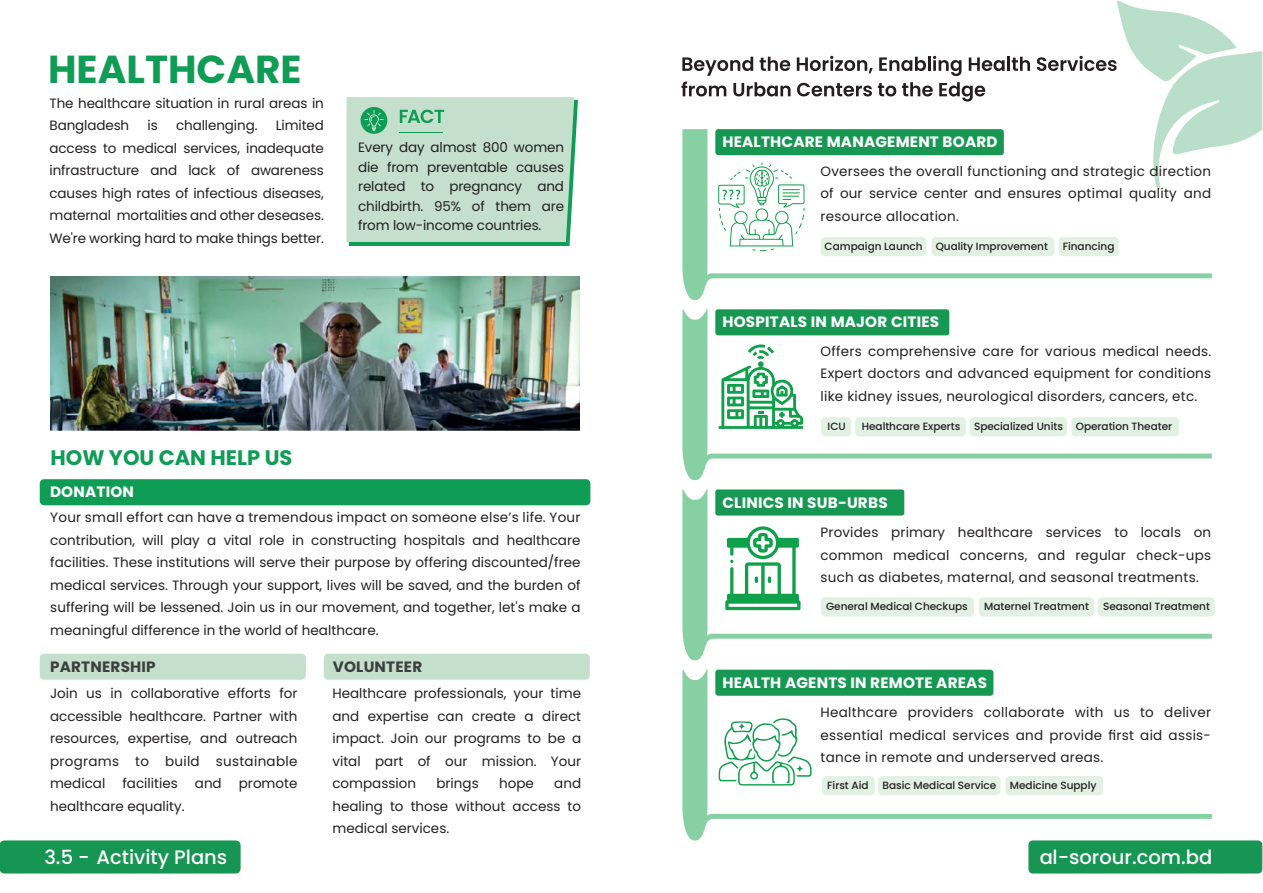
<style>
.page{position:relative;width:1263px;height:893px;background:#fff}
.page>*{position:absolute;margin:0;border:0;box-sizing:border-box;transform-origin:0 0}
.t1{font:700 39px "Poppins";color:#0f9c55}
.t2{font:700 21px "Poppins";color:#0f9c55}
.t3{font:500 19.5px "Poppins";color:#fff}
.t4{font:700 15px "Poppins";letter-spacing:.015em;color:#fff}
.t5{font:700 15px "Poppins";letter-spacing:.015em;color:#3e3e3f}
.t6{font:13.5px/22.5px "Poppins";color:#231f20;text-align:justify}
.t7{font:500 10.5px "Poppins";color:#231f20}
</style>
<div class="page">
<div style="left:0;top:840px;width:241px;height:33px;background:#169652;border-radius:5px"></div>
<div style="left:1028px;top:840px;width:234px;height:33px;background:#169652;border-radius:4px"></div>
<svg style="left:797px;top:56px;width:76px;height:17px"></svg>
<svg style="left:879px;top:57px;width:47px;height:14px"></svg>
<hr style="left:928px;top:57px;width:3px;height:14px;background:#231f20">
<svg style="left:933px;top:56px;width:28px;height:20px"></svg>
<svg style="left:969px;top:57px;width:35px;height:14px"></svg>
<hr style="left:1007px;top:57px;width:3px;height:14px;background:#231f20">
<svg style="left:1012px;top:57px;width:18px;height:14px"></svg>
<svg style="left:681px;top:57px;width:109px;height:39px"></svg>
<svg style="left:797px;top:83px;width:75px;height:13px"></svg>
<svg style="left:878px;top:83px;width:18px;height:13px"></svg>
<svg style="left:902px;top:82px;width:31px;height:14px"></svg>
<svg style="left:939px;top:82px;width:46px;height:20px"></svg>
<svg style="left:1037px;top:1px;width:225px;height:146px"></svg>
<svg style="left:682px;top:129px;width:530px;height:171px"></svg>
<div style="left:715px;top:129px;width:289px;height:26px;background:#169853;border-radius:3px"></div>
<div style="left:820px;top:237px;width:106px;height:19px;background:#e3f1e5;border-radius:4px"></div>
<div style="left:931px;top:237px;width:123px;height:19px;background:#e3f1e5;border-radius:4px"></div>
<div style="left:1059px;top:237px;width:60px;height:19px;background:#e3f1e5;border-radius:4px"></div>
<svg style="left:718px;top:162px;width:87px;height:89px"></svg>
<svg style="left:682px;top:309px;width:530px;height:171px"></svg>
<div style="left:715px;top:309px;width:234px;height:26px;background:#169853;border-radius:3px"></div>
<div style="left:821px;top:417px;width:30px;height:19px;background:#e3f1e5;border-radius:4px"></div>
<div style="left:855px;top:417px;width:111px;height:19px;background:#e3f1e5;border-radius:4px"></div>
<div style="left:969px;top:417px;width:98px;height:19px;background:#e3f1e5;border-radius:4px"></div>
<div style="left:1071px;top:417px;width:108px;height:19px;background:#e3f1e5;border-radius:4px"></div>
<svg style="left:682px;top:489px;width:530px;height:171px"></svg>
<div style="left:715px;top:489px;width:189px;height:27px;background:#169853;border-radius:2px"></div>
<div style="left:821px;top:597px;width:153px;height:20px;background:#e3f1e5;border-radius:4px"></div>
<div style="left:979px;top:597px;width:115px;height:20px;background:#e3f1e5;border-radius:4px"></div>
<div style="left:1098px;top:597px;width:117px;height:20px;background:#e3f1e5;border-radius:4px"></div>
<svg style="left:725px;top:526px;width:75px;height:84px"></svg>
<svg style="left:682px;top:670px;width:530px;height:170px"></svg>
<div style="left:715px;top:670px;width:278px;height:26px;background:#169853;border-radius:3px"></div>
<svg style="left:719px;top:718px;width:92px;height:67px"></svg>
<div style="left:822px;top:776px;width:53px;height:19px;background:#e3f1e5;border-radius:4px"></div>
<div style="left:878px;top:776px;width:122px;height:19px;background:#e3f1e5;border-radius:4px"></div>
<div style="left:1005px;top:776px;width:98px;height:19px;background:#e3f1e5;border-radius:4px"></div>
<div style="left:40px;top:479px;width:550px;height:26px;background:#0f9c55;border-radius:4px"></div>
<img style="left:50px;top:276px;width:530px;height:154px">
<svg style="left:346px;top:97px;width:232px;height:149px;background:#b9dbc5"></svg>
<div style="left:40px;top:654px;width:266px;height:26px;background:#c4e0cd;border-radius:4px"></div>
<div style="left:324px;top:654px;width:266px;height:26px;background:#c4e0cd;border-radius:4px"></div>
<h1 class="t1" style="left:48px;top:47px;width:255px">HEALTHCARE</h1>
<p class="t6" style="left:50px;top:92px;width:276px">The healthcare situation in rural areas in<br>Bangladesh</p>
<p class="t6" style="left:50px;top:114px;width:276px;text-indent:226px">Limited access to medical services, inadequate infrastructure and lack of awareness causes high rates of infectious diseases, maternal mortalities and other deseases.<br>We're working hard to make things better.</p>
<p class="t6" style="left:148px;top:114px;width:12px">is</p>
<p class="t6" style="left:176px;top:114px;width:83px">challenging.</p>
<p class="t6" style="left:358px;top:138px;width:207px;line-height:19.5px">Every day almost 800 women die from preventable causes related to pregnancy and childbirth. 95% of them are from low-income countries.</p>
<h2 class="t2" style="left:51px;top:445px;width:243px">HOW YOU CAN HELP US</h2>
<p class="t4" style="left:50px;top:483px;width:86px">DONATION</p>
<p class="t6" style="left:50px;top:506px;width:532px">Your small effort can have a tremendous impact on someone else’s life. Your contribution, will play a vital role in constructing hospitals and healthcare facilities. These institutions will serve their purpose by offering discounted/free medical services. Through your support, lives will be saved, and the burden of suffering will be lessened. Join us in our movement, and together, let's make a meaningful difference in the world of healthcare.</p>
<p class="t5" style="left:50px;top:658px;width:107px">PARTNERSHIP</p>
<p class="t6" style="left:50px;top:682px;width:249px">Join us in collaborative efforts for accessible healthcare. Partner with resources, expertise, and outreach programs to build sustainable medical</p>
<p class="t6" style="left:122px;top:773px;width:57px">facilities</p>
<p class="t6" style="left:195px;top:773px;width:28px">and</p>
<p class="t6" style="left:239px;top:773px;width:60px">promote</p>
<p class="t6" style="left:50px;top:795px;width:136px">healthcare equality.</p>
<p class="t5" style="left:333px;top:658px;width:91px">VOLUNTEER</p>
<p class="t6" style="left:332px;top:682px;width:250px">Healthcare professionals, your time and expertise can create a direct impact. Join our programs to be a vital part of our mission. Your compassion</p>
<p class="t6" style="left:436px;top:772px;width:44px">brings</p>
<p class="t6" style="left:499px;top:772px;width:36px">hope</p>
<p class="t6" style="left:332px;top:772px;width:250px;text-indent:222px">and healing to those without access to medical services.</p>
<p class="t4" style="left:722px;top:133px;width:277px">HEALTHCARE MANAGEMENT BOARD</p>
<p class="t6" style="left:820px;top:160px;width:392px">Oversees the overall functioning and strategic direction of our service center and ensures optimal quality and resource allocation.</p>
<p class="t7" style="left:825px;top:240px;width:225px">Campaign Launch Quality Improvement</p>
<p class="t7" style="left:1063px;top:240px;width:53px">Financing</p>
<p class="t4" style="left:722px;top:313px;width:218px">HOSPITALS IN MAJOR CITIES</p>
<p class="t6" style="left:820px;top:340px;width:392px">Offers comprehensive care for various medical needs.<br>Expert doctors and advanced equipment for conditions like kidney issues, neurological disorders, cancers, etc.</p>
<p class="t7" style="left:828px;top:420px;width:20px">ICU</p>
<p class="t7" style="left:862px;top:420px;width:100px">Healthcare Experts</p>
<p class="t7" style="left:974px;top:420px;width:200px">Specialized Units Operation Theater</p>
<p class="t4" style="left:722px;top:494px;width:167px">CLINICS IN SUB-URBS</p>
<p class="t6" style="left:820px;top:521px;width:392px">Provides primary healthcare services to locals on common medical concerns, and regular check-ups such as diabetes, maternal, and seasonal treatments.</p>
<p class="t7" style="left:826px;top:600px;width:143px">General Medical Checkups</p>
<p class="t7" style="left:984px;top:600px;width:106px">Maternel Treatment</p>
<p class="t7" style="left:1103px;top:600px;width:108px">Seasonal Treatment</p>
<p class="t4" style="left:722px;top:674px;width:266px">HEALTH AGENTS IN REMOTE AREAS</p>
<p class="t6" style="left:820px;top:701px;width:392px">Healthcare providers collaborate with us to deliver essential medical services and provide first aid assis&shy;tance in remote and underserved areas.</p>
<p class="t7" style="left:827px;top:779px;width:43px">First Aid</p>
<p class="t7" style="left:882px;top:779px;width:115px">Basic Medical Service</p>
<p class="t7" style="left:1010px;top:779px;width:88px">Medicine Supply</p>
<h3 class="t3" style="left:44px;top:846px;width:184px">3.5 - Activity Plans</h3>
<h3 class="t3" style="left:1039px;top:846px;width:174px">al-sorour.com.bd</h3>
</div>
